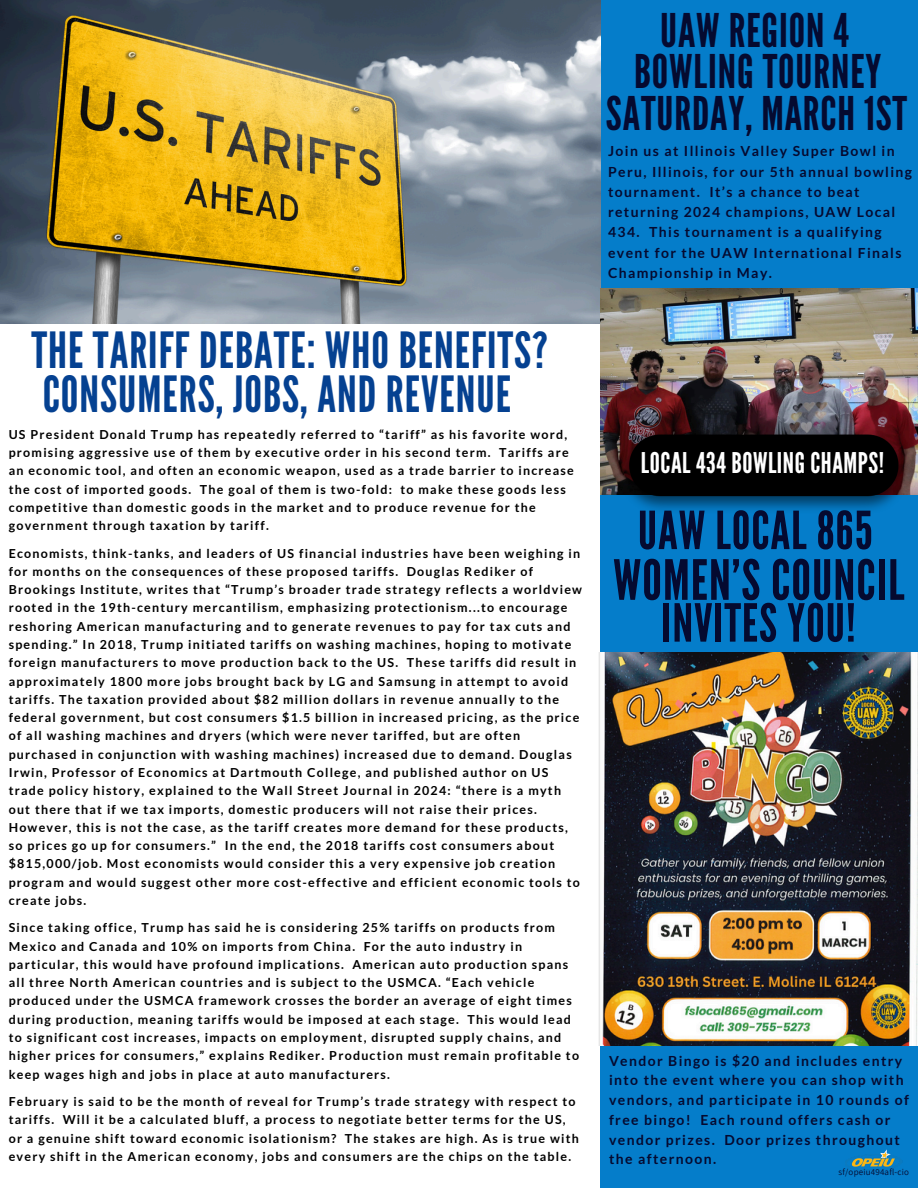
<style>
.page{position:relative;width:918px;height:1188px;background:#fff}
.page>*{position:absolute;margin:0;border:0;box-sizing:border-box;transform-origin:0 0}
.t1{font:55.35px "League Gothic";letter-spacing:.02em;color:#050a30}
.t2{font:52.35px "League Gothic";letter-spacing:.02em;color:#050a30}
.t3{font:49.8px "League Gothic";letter-spacing:.02em;color:#054191}
.t4{font:46.35px "League Gothic";letter-spacing:.02em;color:#050a30}
.t5{font:28.5px "League Gothic";letter-spacing:.02em;color:#fff}
.t6{font:700 13.95px/20.2px "Lato";letter-spacing:.1em;color:#050a30}
.t7{font:700 12.45px/18.3px "Lato";letter-spacing:.1em;color:#000}
.t8{font:9px "Assistant";letter-spacing:.02em;color:#050a30}
.s1{color:#000}
</style>
<div class="page">
<div style="left:600px;top:0;width:318px;height:1188px;background:#057dca"></div>
<img style="left:0;top:0;width:601px;height:324px">
<img style="left:599px;top:652px;width:319px;height:393px">
<img style="left:600px;top:289px;width:318px;height:206px">
<img style="left:619px;top:431px;width:291px;height:79px">
<img style="left:845px;top:1149px;width:57px;height:21px">
<h4 class="t3" style="left:31px;top:322px;width:518px">THE TARIFF DEBATE: WHO BENEFITS?</h4>
<h3 class="t3" style="left:43px;top:366px;width:470px">CONSUMERS, JOBS, AND REVENUE</h3>
<p class="t7" style="left:9px;top:425px;width:567px">US President Donald Trump has repeatedly referred to “tariff” as his favorite word, promising aggressive use of them by executive order in his second term. Tariffs are an economic tool, and often an economic weapon, used as a trade barrier to increase the cost of imported goods. The goal of them is two-fold: to make these goods less competitive than domestic goods in the market and to produce revenue for the government through taxation by tariff.</p>
<p class="t7" style="left:9px;top:544px;width:575px">Economists, think-tanks, and leaders of US financial industries have been weighing in for months on the consequences of these proposed tariffs. Douglas Rediker of Brookings Institute, writes that “Trump’s broader trade strategy reflects a worldview rooted in the 19th-century mercantilism, emphasizing protectionism...to encourage reshoring American manufacturing and to generate revenues to pay for tax cuts and spending.” In 2018, Trump initiated tariffs on washing machines, hoping to motivate foreign manufacturers to move production back to the US. These tariffs did result in approximately 1800 more jobs brought back by LG and Samsung in attempt to avoid tariffs. The taxation provided about $82 million dollars in revenue annually to the federal government, but cost consumers $1.5 billion in increased pricing, as the price of all washing machines and dryers (which were never tariffed, but are often purchased in conjunction with washing machines) increased due to demand. Douglas Irwin, Professor of Economics at Dartmouth College, and published author on US trade policy history, explained to the Wall Street Journal in 2024: “there is a myth out there that if we tax imports, domestic producers will not raise their prices.<br>However, this is not the case, as the tariff creates more demand for these products, so prices go up for consumers.” In the end, the 2018 tariffs cost consumers about $815,000/job. Most economists would consider this a very expensive job creation program and would suggest other more cost-effective and efficient economic tools to create jobs.</p>
<h2 class="t7" style="left:9px;top:918px;width:572px">Since taking office, Trump has said he is considering 25% tariffs on products from Mexico and Canada and 10% on imports from China. For the auto industry in particular, this would have profound implications. American auto production spans all three North American countries and is subject to the USMCA. “Each vehicle produced under the USMCA framework crosses the border an average of eight times during production, meaning tariffs would be imposed at each stage. This would lead to significant cost increases, impacts on employment, disrupted supply chains, and higher prices for consumers,” explains Rediker. Production must remain profitable to keep wages high and jobs in place at auto manufacturers.</h2>
<h2 class="t7" style="left:9px;top:1092px;width:572px">February is said to be the month of reveal for Trump’s trade strategy with respect to tariffs. Will it be a calculated bluff, a process to negotiate better terms for the US, or a genuine shift toward economic isolationism? The stakes are high. As is true with every shift in the American economy, jobs and consumers are the chips on the table.</h2>
<p class="t4" style="left:660px;top:4px;width:190px">UAW REGION 4</p>
<h1 class="t4" style="left:634px;top:44px;width:249px">BOWLING TOURNEY</h1>
<h1 class="t4" style="left:606px;top:87px;width:303px">SATURDAY, MARCH 1ST</h1>
<h2 class="t6" style="left:608px;top:141px;width:306px">Join us at Illinois Valley Super Bowl in Peru, Illinois, for our 5th annual bowling tournament. It’s a chance to beat returning 2024 champions, UAW Local 434. This tournament is a qualifying event for the UAW International Finals Championship in May.</h2>
<p class="t5" style="left:641px;top:446px;width:254px">LOCAL 434 BOWLING CHAMPS!<span class="s1">T</span></p>
<p class="t2" style="left:638px;top:500px;width:236px">UAW LOCAL 865</p>
<h4 class="t1" style="left:613px;top:548px;width:293px">WOMEN’S COUNCIL</h4>
<p class="t2" style="left:662px;top:593px;width:196px">INVITES YOU!</p>
<h1 class="t6" style="left:609px;top:1051px;width:302px;line-height:19.6px">Vendor Bingo is $20 and includes entry into the event where you can shop with vendors, and participate in 10 rounds of free bingo! Each round offers cash or vendor prizes. Door prizes throughout the afternoon.</h1>
<h2 class="t8" style="left:839px;top:1166px;width:72px">sf/opeiu494afl-cio</h2>
</div>
